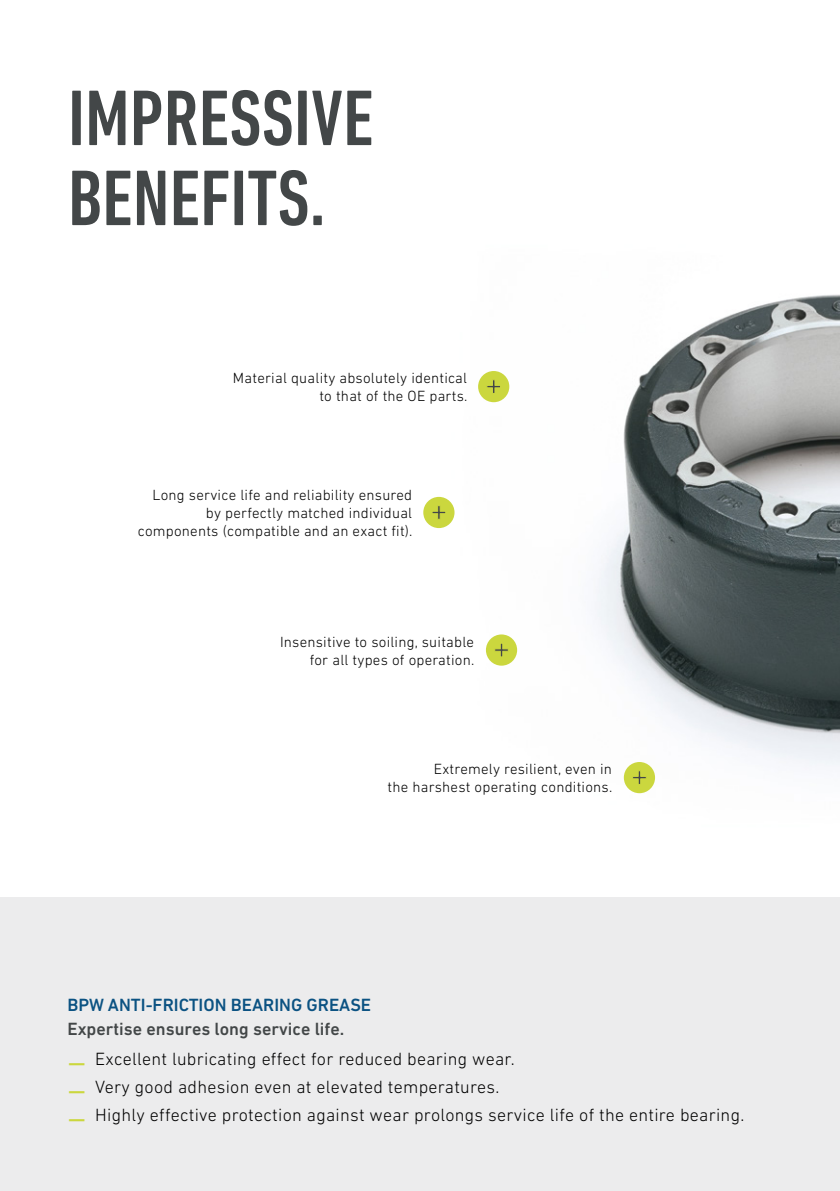
<style>
.page{position:relative;width:840px;height:1191px;background:#fff}
.page>*{position:absolute;margin:0;border:0;box-sizing:border-box;transform-origin:0 0}
.t1{font:500 condensed 80px/80px "DIN Next LT Pro";color:#434748}
.t2{font:300 18px "DIN Next LT Pro";letter-spacing:.015em;color:#000}
.t3{font:500 18px "DIN Next LT Pro";color:#434748}
.t4{font:500 18px "DIN Next LT Pro";color:#0b5282}
.t5{font:300 15px/18px "DIN Next LT Pro";letter-spacing:.015em;color:#000;text-align:right}
.s1{font-weight:700;color:#cbd73e}
</style>
<div class="page">
<img style="left:423px;top:294px;width:416px;height:500px">
<div style="left:0;top:897px;width:839px;height:294px;background:#ececed"></div>
<div style="left:423px;top:497px;width:31px;height:31px;background:#cbd73e;border-radius:50%"></div>
<svg style="left:432px;top:506px;width:14px;height:13px"></svg>
<div style="left:623px;top:762px;width:31px;height:31px;background:#cbd73e;border-radius:50%"></div>
<svg style="left:633px;top:771px;width:13px;height:13px"></svg>
<div style="left:485px;top:634px;width:32px;height:31px;background:#cbd73e;border-radius:50%"></div>
<svg style="left:495px;top:643px;width:13px;height:14px"></svg>
<div style="left:478px;top:371px;width:31px;height:31px;background:#cbd73e;border-radius:50%"></div>
<svg style="left:487px;top:380px;width:13px;height:13px"></svg>
<h1 class="t1" style="left:68px;top:78px;width:307px">IMPRESSIVE<br>BENEFITS.</h1>
<p class="t5" style="left:233px;top:369px;width:236px">Material quality absolutely identical to that of the OE parts.</p>
<p class="t5" style="left:138px;top:486px;width:276px">Long service life and reliability ensured by perfectly matched individual components (compatible and an exact fit).</p>
<p class="t5" style="left:280px;top:632px;width:196px">Insensitive to soiling, suitable for all types of operation.</p>
<p class="t5" style="left:387px;top:760px;width:226px">Extremely resilient, even in<br>the harshest operating conditions.</p>
<p class="t4" style="left:67px;top:994px;width:305px">BPW ANTI-FRICTION BEARING GREASE</p>
<p class="t3" style="left:67px;top:1018px;width:278px">Expertise ensures long service life.</p>
<p class="t2" style="left:69px;top:1049px;width:447px"><span class="s1">—</span> Excellent lubricating effect for reduced bearing wear.</p>
<p class="t2" style="left:69px;top:1077px;width:432px"><span class="s1">—</span> Very good adhesion even at elevated temperatures.</p>
<p class="t2" style="left:69px;top:1105px;width:676px"><span class="s1">—</span> Highly effective protection against wear prolongs service life of the entire bearing.</p>
</div>
